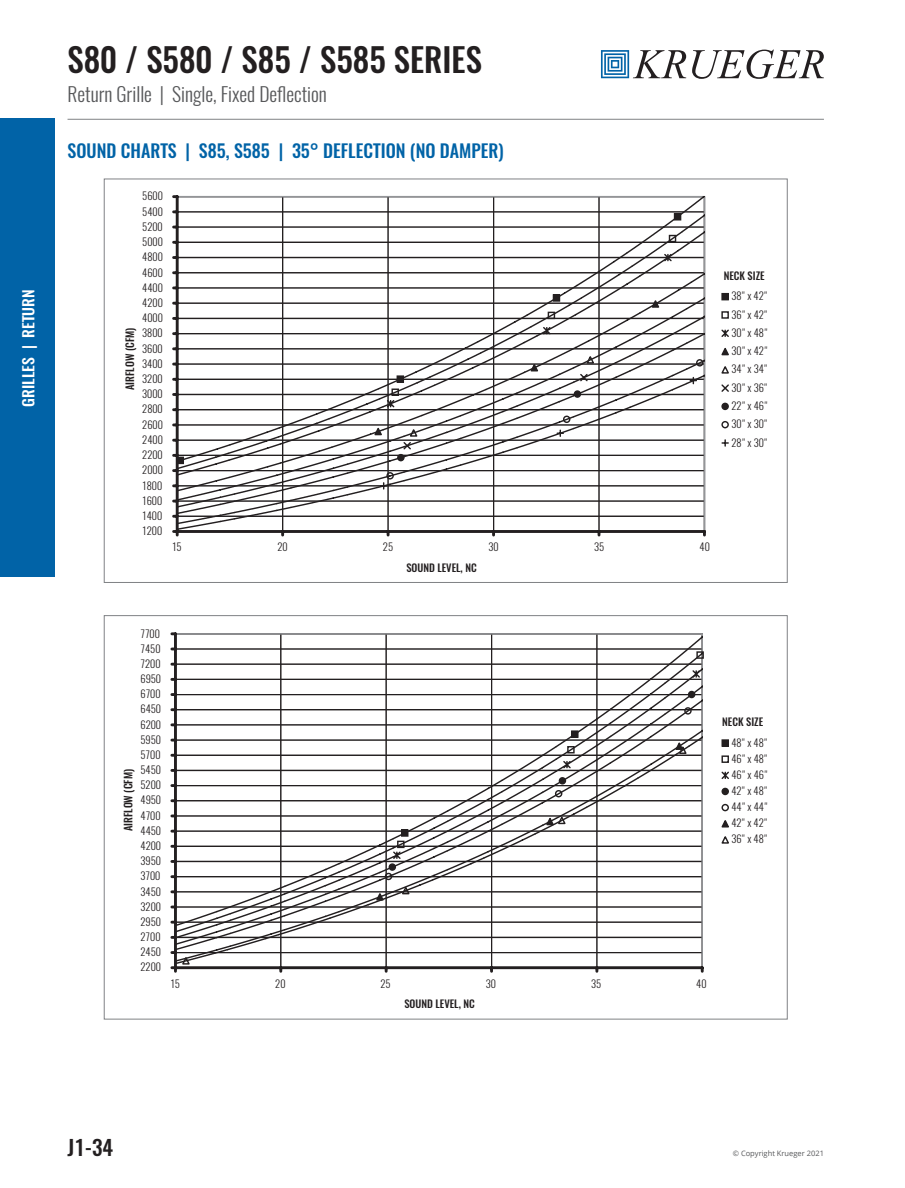
<style>
.page{position:relative;width:905px;height:1188px;background:#fff}
.page>*{position:absolute;margin:0;border:0;box-sizing:border-box;transform-origin:0 0}
.t1{font:500 33px "Oswald";color:#231f20}
.t2{font:500 21px "Oswald";color:#231f20}
.t3{font:300 19.5px "Oswald";color:#57585a}
.t4{font:500 18px "Oswald";color:#0163a7}
.t5{font:500 15px "Oswald";color:#fff;scale:1.05 1}
.t6{font:300 10.5px/18.3px "Oswald";color:#231f20;text-align:justify}
.t7{font:500 10.5px "Oswald";color:#231f20}
.t8{font:7.5px "Open Sans";color:#57585a}
</style>
<div class="page">
<svg style="left:601px;top:50px;width:85px;height:28px"></svg>
<svg style="left:692px;top:50px;width:132px;height:29px"></svg>
<hr style="left:68px;top:119px;width:756px;height:1px;background:#808285">
<div style="left:0;top:119px;width:54px;height:458px;background:#0163a7"></div>
<svg style="left:174px;top:195px;width:532px;height:340px"></svg>
<div style="left:721px;top:293px;width:7px;height:7px;border:1px solid #231f20"></div>
<div style="left:721px;top:311px;width:7px;height:8px;border:1px solid #231f20"></div>
<svg style="left:721px;top:329px;width:8px;height:8px"></svg>
<svg style="left:721px;top:347px;width:8px;height:9px"></svg>
<svg style="left:721px;top:366px;width:8px;height:8px"></svg>
<svg style="left:721px;top:384px;width:8px;height:8px"></svg>
<svg style="left:722px;top:403px;width:6px;height:6px"></svg>
<div style="left:721px;top:403px;width:7px;height:7px;border:1px solid #231f20;border-radius:50%"></div>
<div style="left:721px;top:421px;width:7px;height:7px;border:1px solid #231f20;border-radius:50%"></div>
<svg style="left:722px;top:440px;width:6px;height:6px"></svg>
<svg style="left:172px;top:632px;width:531px;height:339px"></svg>
<svg style="left:723px;top:741px;width:4px;height:4px"></svg>
<div style="left:721px;top:739px;width:8px;height:8px;border:1px solid #231f20"></div>
<div style="left:721px;top:755px;width:8px;height:8px;border:1px solid #231f20"></div>
<svg style="left:721px;top:771px;width:8px;height:8px"></svg>
<svg style="left:722px;top:788px;width:6px;height:5px"></svg>
<div style="left:721px;top:788px;width:8px;height:7px;border:1px solid #231f20;border-radius:50%"></div>
<div style="left:721px;top:804px;width:8px;height:7px;border:1px solid #231f20;border-radius:50%"></div>
<svg style="left:721px;top:820px;width:8px;height:8px"></svg>
<svg style="left:721px;top:836px;width:8px;height:8px"></svg>
<h3 class="t5" style="left:18px;top:407px;width:113px;rotate:-90deg">GRILLES | RETURN</h3>
<h1 class="t1" style="left:68px;top:37px;width:416px">S80 / S580 / S85 / S585 SERIES</h1>
<h3 class="t3" style="left:68px;top:81px;width:261px">Return Grille | Single, Fixed Deflection</h3>
<h3 class="t4" style="left:68px;top:138px;width:437px">SOUND CHARTS | S85, S585 | 35° DEFLECTION (NO DAMPER)</h3>
<p class="t6" style="left:142px;top:187px;width:22px">5600</p>
<p class="t6" style="left:142px;top:202px;width:22px">5400</p>
<p class="t6" style="left:142px;top:217px;width:22px">5200</p>
<p class="t6" style="left:142px;top:233px;width:22px">5000</p>
<p class="t6" style="left:142px;top:248px;width:22px">4800</p>
<p class="t6" style="left:142px;top:263px;width:22px">4600</p>
<p class="t6" style="left:142px;top:278px;width:22px">4400</p>
<p class="t6" style="left:142px;top:294px;width:22px">4200</p>
<p class="t6" style="left:142px;top:309px;width:22px">4000</p>
<p class="t7" style="left:123px;top:390px;width:64px;rotate:-90deg">AIRFLOW (CFM)</p>
<p class="t6" style="left:142px;top:324px;width:22px">3800</p>
<p class="t6" style="left:142px;top:339px;width:22px">3600</p>
<p class="t6" style="left:142px;top:354px;width:22px">3400</p>
<p class="t6" style="left:142px;top:370px;width:22px">3200</p>
<p class="t6" style="left:142px;top:385px;width:22px">3000</p>
<p class="t6" style="left:142px;top:400px;width:22px">2800</p>
<p class="t6" style="left:142px;top:415px;width:22px">2600</p>
<p class="t6" style="left:142px;top:431px;width:22px">2400</p>
<p class="t6" style="left:142px;top:446px;width:22px">2200</p>
<p class="t6" style="left:142px;top:461px;width:22px">2000</p>
<p class="t6" style="left:142px;top:476px;width:21px">1800</p>
<p class="t6" style="left:142px;top:491px;width:21px">1600</p>
<p class="t6" style="left:142px;top:507px;width:21px">1400</p>
<p class="t6" style="left:142px;top:522px;width:21px">1200</p>
<p class="t6" style="left:172px;top:538px;width:11px">15</p>
<p class="t6" style="left:277px;top:538px;width:12px">20</p>
<p class="t6" style="left:383px;top:538px;width:12px">25</p>
<p class="t6" style="left:488px;top:538px;width:12px">30</p>
<p class="t6" style="left:594px;top:538px;width:12px">35</p>
<p class="t6" style="left:699px;top:538px;width:12px">40</p>
<p class="t7" style="left:406px;top:560px;width:72px">SOUND LEVEL, NC</p>
<p class="t7" style="left:723px;top:268px;width:42px">NECK SIZE</p>
<p class="t6" style="left:731px;top:287px;width:38px">38" x 42" 36" x 42" 30" x 48" 30" x 42" 34" x 34" 30" x 36" 22" x 46" 30" x 30" 28" x 30"</p>
<p class="t6" style="left:140px;top:624px;width:21px">7700</p>
<p class="t6" style="left:140px;top:639px;width:21px">7450</p>
<p class="t6" style="left:140px;top:654px;width:21px">7200</p>
<p class="t6" style="left:140px;top:670px;width:22px">6950</p>
<p class="t6" style="left:140px;top:685px;width:22px">6700</p>
<p class="t6" style="left:140px;top:700px;width:22px">6450</p>
<p class="t6" style="left:140px;top:715px;width:22px">6200</p>
<p class="t6" style="left:140px;top:730px;width:22px">5950</p>
<p class="t6" style="left:140px;top:746px;width:21px">5700</p>
<p class="t6" style="left:140px;top:761px;width:22px">5450</p>
<p class="t7" style="left:121px;top:831px;width:64px;rotate:-90deg">AIRFLOW (CFM)</p>
<p class="t6" style="left:140px;top:776px;width:22px">5200</p>
<p class="t6" style="left:140px;top:791px;width:22px">4950</p>
<p class="t6" style="left:140px;top:806px;width:22px">4700</p>
<p class="t6" style="left:140px;top:821px;width:22px">4450</p>
<p class="t6" style="left:140px;top:837px;width:22px">4200</p>
<p class="t6" style="left:140px;top:852px;width:22px">3950</p>
<p class="t6" style="left:140px;top:867px;width:21px">3700</p>
<p class="t6" style="left:140px;top:882px;width:22px">3450</p>
<p class="t6" style="left:140px;top:897px;width:22px">3200</p>
<p class="t6" style="left:140px;top:912px;width:22px">2950</p>
<p class="t6" style="left:140px;top:928px;width:21px">2700</p>
<p class="t6" style="left:140px;top:943px;width:22px">2450</p>
<p class="t6" style="left:140px;top:958px;width:22px">2200</p>
<p class="t6" style="left:170px;top:975px;width:11px">15</p>
<p class="t6" style="left:275px;top:975px;width:12px">20</p>
<p class="t6" style="left:380px;top:975px;width:12px">25</p>
<p class="t6" style="left:486px;top:975px;width:12px">30</p>
<p class="t6" style="left:591px;top:975px;width:12px">35</p>
<p class="t6" style="left:696px;top:975px;width:12px">40</p>
<p class="t7" style="left:404px;top:996px;width:72px">SOUND LEVEL, NC</p>
<p class="t7" style="left:722px;top:714px;width:42px">NECK SIZE</p>
<p class="t6" style="left:731px;top:734px;width:38px;line-height:16.2px">48" x 48" 46" x 48" 46" x 46" 42" x 48" 44" x 44" 42" x 42" 36" x 48"</p>
<h2 class="t2" style="left:68px;top:1133px;width:47px">J1-34</h2>
<p class="t8" style="left:732px;top:1149px;width:93px">© Copyright Krueger 2021</p>
</div>
